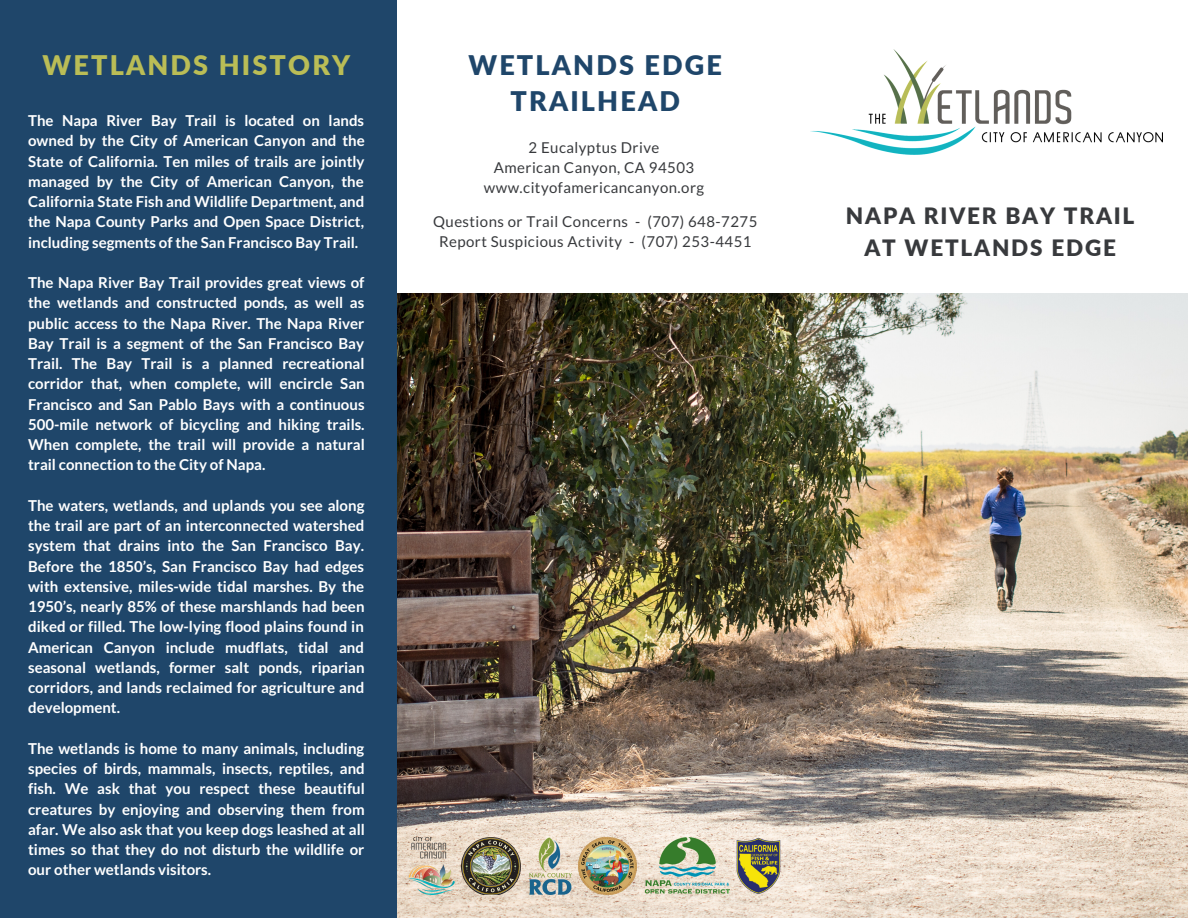
<style>
.page{position:relative;width:1188px;height:918px;background:#fff}
.page>*{position:absolute;margin:0;border:0;box-sizing:border-box;transform-origin:0 0}
.t1{font:900 27px/36px "Lato";letter-spacing:.08em;color:#1f466a;text-align:center}
.t2{font:900 27px "Lato";letter-spacing:.08em;color:#babd56}
.t3{font:900 22.5px/31.5px "Lato";letter-spacing:.08em;color:#383a3d;text-align:center}
.t4{font:700 15px/20.2px "Lato";color:#fff;text-align:justify}
.t5{font:15px/20.2px "Lato";letter-spacing:.03em;color:#383a3d;text-align:center}
</style>
<div class="page">
<img style="left:397px;top:294px;width:791px;height:624px">
<img style="left:810px;top:49px;width:353px;height:106px">
<div style="left:0;top:0;width:397px;height:918px;background:#1f466a"></div>
<img style="left:408px;top:838px;width:46px;height:57px">
<img style="left:737px;top:838px;width:44px;height:57px">
<img style="left:579px;top:838px;width:57px;height:57px">
<img style="left:462px;top:838px;width:58px;height:57px">
<img style="left:659px;top:838px;width:59px;height:39px">
<img style="left:644px;top:879px;width:85px;height:15px">
<img style="left:530px;top:873px;width:41px;height:22px">
<img style="left:536px;top:838px;width:27px;height:34px">
<h1 class="t2" style="left:43px;top:48px;width:309px">WETLANDS HISTORY</h1>
<p class="t4" style="left:28px;top:110px;width:338px">The Napa River Bay Trail is located on lands owned by the City of American Canyon and the State of California. Ten miles of trails are jointly managed by the City of American Canyon, the California State Fish and Wildlife Department, and the Napa County Parks and Open Space District, including segments of the San Francisco Bay Trail.</p>
<p class="t4" style="left:28px;top:272px;width:338px">The Napa River Bay Trail provides great views of the wetlands and constructed ponds, as well as public access to the Napa River. The Napa River Bay Trail is a segment of the San Francisco Bay Trail. The Bay Trail is a planned recreational corridor that, when complete, will encircle San Francisco and San Pablo Bays with a continuous 500-mile network of bicycling and hiking trails.<br>When complete, the trail will provide a natural trail connection to the City of Napa.</p>
<p class="t4" style="left:28px;top:495px;width:338px">The waters, wetlands, and uplands you see along the trail are part of an interconnected watershed system that drains into the San Francisco Bay.<br>Before the 1850’s, San Francisco Bay had edges with extensive, miles-wide tidal marshes. By the 1950’s, nearly 85% of these marshlands had been diked or filled. The low-lying flood plains found in American Canyon include mudflats, tidal and seasonal wetlands, former salt ponds, riparian corridors, and lands reclaimed for agriculture and development.</p>
<p class="t4" style="left:28px;top:738px;width:338px">The wetlands is home to many animals, including species of birds, mammals, insects, reptiles, and fish. We ask that you respect these beautiful creatures by enjoying and observing them from afar. We also ask that you keep dogs leashed at all times so that they do not disturb the wildlife or our other wetlands visitors.</p>
<h1 class="t1" style="left:468px;top:47px;width:255px">WETLANDS EDGE<br>TRAILHEAD</h1>
<p class="t5" style="left:484px;top:137px;width:222px">2 Eucalyptus Drive<br>American Canyon, CA 94503 www.cityofamericancanyon.org</p>
<p class="t5" style="left:433px;top:211px;width:326px">Questions or Trail Concerns - (707) 648-7275<br>Report Suspicious Activity - (707) 253-4451</p>
<h2 class="t3" style="left:846px;top:200px;width:290px">NAPA RIVER BAY TRAIL<br>AT WETLANDS EDGE</h2>
</div>
